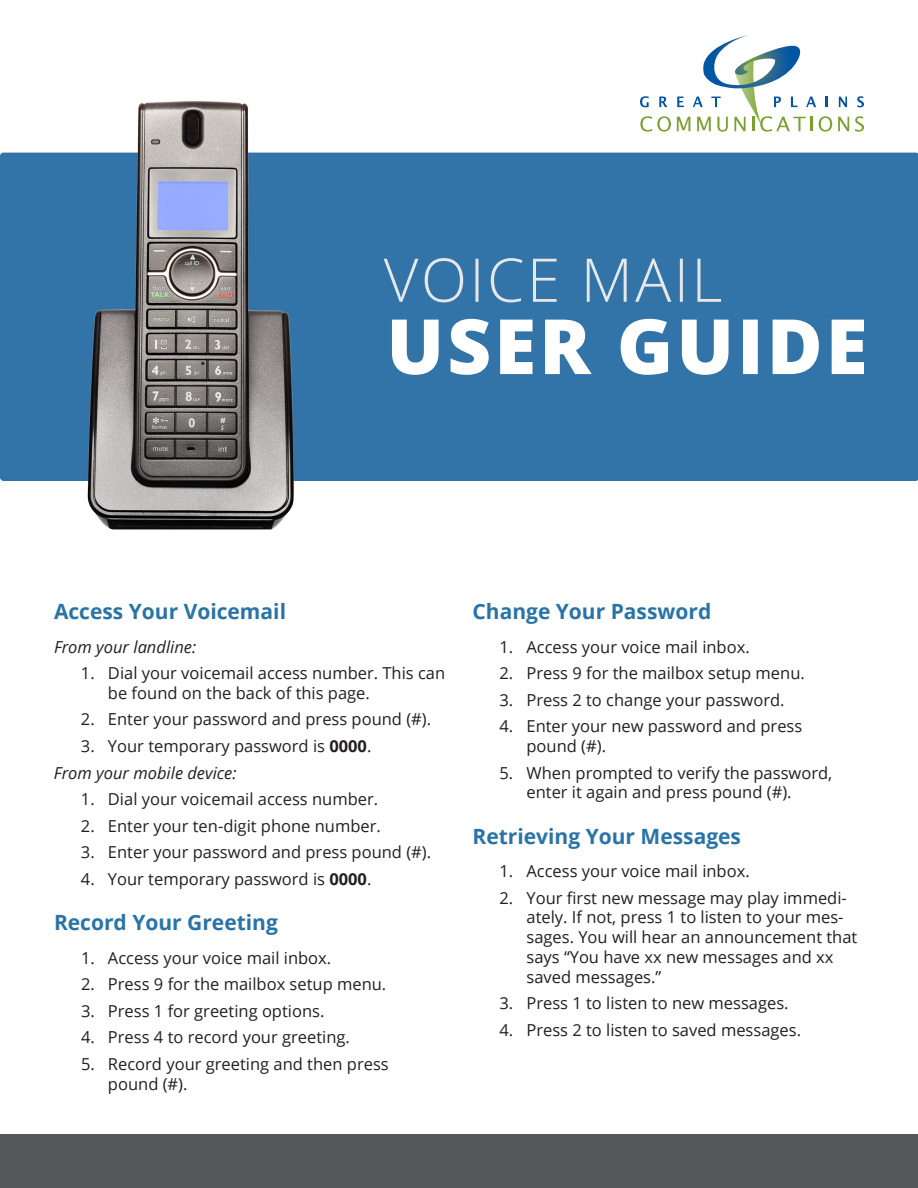
<style>
.page{position:relative;width:918px;height:1188px;background:#fff}
.page>*{position:absolute;margin:0;border:0;box-sizing:border-box;transform-origin:0 0}
.t1{font:700 21px "Open Sans";color:#2974a7}
.t2{font:16.5px/19.8px "Open Sans";color:#231f20}
.t3{font:italic 16.5px "Open Sans";color:#231f20}
.s1{font-weight:700}
.s2{font-style:italic}
</style>
<div class="page">
<img style="left:0;top:96px;width:918px;height:434px">
<div style="left:0;top:1134px;width:918px;height:54px;background:#57585a"></div>
<svg style="left:640px;top:96px;width:9px;height:11px"></svg>
<svg style="left:659px;top:97px;width:8px;height:10px"></svg>
<svg style="left:839px;top:97px;width:8px;height:10px"></svg>
<svg style="left:857px;top:96px;width:7px;height:11px"></svg>
<svg style="left:640px;top:116px;width:31px;height:16px"></svg>
<svg style="left:677px;top:35px;width:155px;height:97px"></svg>
<svg style="left:838px;top:117px;width:11px;height:14px"></svg>
<svg style="left:855px;top:116px;width:9px;height:16px"></svg>
<svg style="left:384px;top:258px;width:337px;height:44px;background:#4f86b2"></svg>
<svg style="left:392px;top:319px;width:472px;height:56px"></svg>
<p class="t1" style="left:54px;top:597px;width:234px">Access Your Voicemail</p>
<p class="t3" style="left:54px;top:635px;width:144px">From your landline:</p>
<p class="t2" style="left:108px;top:663px;width:339px;text-indent:-27px">1. Dial your voicemail access number. This can be found on the back of this page.</p>
<p class="t2" style="left:81px;top:709px;width:352px">2. Enter your password and press pound (#).</p>
<p class="t2" style="left:54px;top:732px;width:319px;line-height:26.5px;text-indent:27px">3. Your temporary password is <span class="s1">0000</span>.<br><span class="s2">From your mobile device:</span></p>
<p class="t2" style="left:81px;top:789px;width:299px">1. Dial your voicemail access number.</p>
<p class="t2" style="left:81px;top:815px;width:301px">2. Enter your ten-digit phone number.</p>
<p class="t2" style="left:81px;top:842px;width:352px">3. Enter your password and press pound (#).</p>
<p class="t2" style="left:81px;top:868px;width:292px">4. Your temporary password is <span class="s1">0000</span>.</p>
<p class="t1" style="left:54px;top:908px;width:225px">Record Your Greeting</p>
<p class="t2" style="left:81px;top:947px;width:252px">1. Access your voice mail inbox.</p>
<p class="t2" style="left:81px;top:974px;width:307px">2. Press 9 for the mailbox setup menu.</p>
<p class="t2" style="left:81px;top:1000px;width:245px">3. Press 1 for greeting options.</p>
<p class="t2" style="left:81px;top:1027px;width:270px">4. Press 4 to record your greeting.</p>
<p class="t2" style="left:108px;top:1053px;width:282px;text-indent:-27px">5. Record your greeting and then press pound (#).</p>
<p class="t1" style="left:472px;top:597px;width:240px">Change Your Password</p>
<p class="t2" style="left:500px;top:636px;width:252px">1. Access your voice mail inbox.</p>
<p class="t2" style="left:500px;top:663px;width:307px">2. Press 9 for the mailbox setup menu.</p>
<p class="t2" style="left:500px;top:689px;width:287px">3. Press 2 to change your password.</p>
<p class="t2" style="left:526px;top:716px;width:277px;text-indent:-27px">4. Enter your new password and press pound (#).</p>
<p class="t2" style="left:526px;top:762px;width:307px;text-indent:-27px">5. When prompted to verify the password, enter it again and press pound (#).</p>
<p class="t1" style="left:472px;top:821px;width:270px">Retrieving Your Messages</p>
<p class="t2" style="left:500px;top:861px;width:252px">1. Access your voice mail inbox.</p>
<p class="t2" style="left:526px;top:887px;width:332px;text-indent:-27px">2. Your first new message may play immedi&shy;ately. If not, press 1 to listen to your mes&shy;sages. You will hear an announcement that says “You have xx new messages and xx saved messages.”</p>
<p class="t2" style="left:500px;top:993px;width:291px">3. Press 1 to listen to new messages.</p>
<p class="t2" style="left:500px;top:1020px;width:303px">4. Press 2 to listen to saved messages.</p>
</div>
